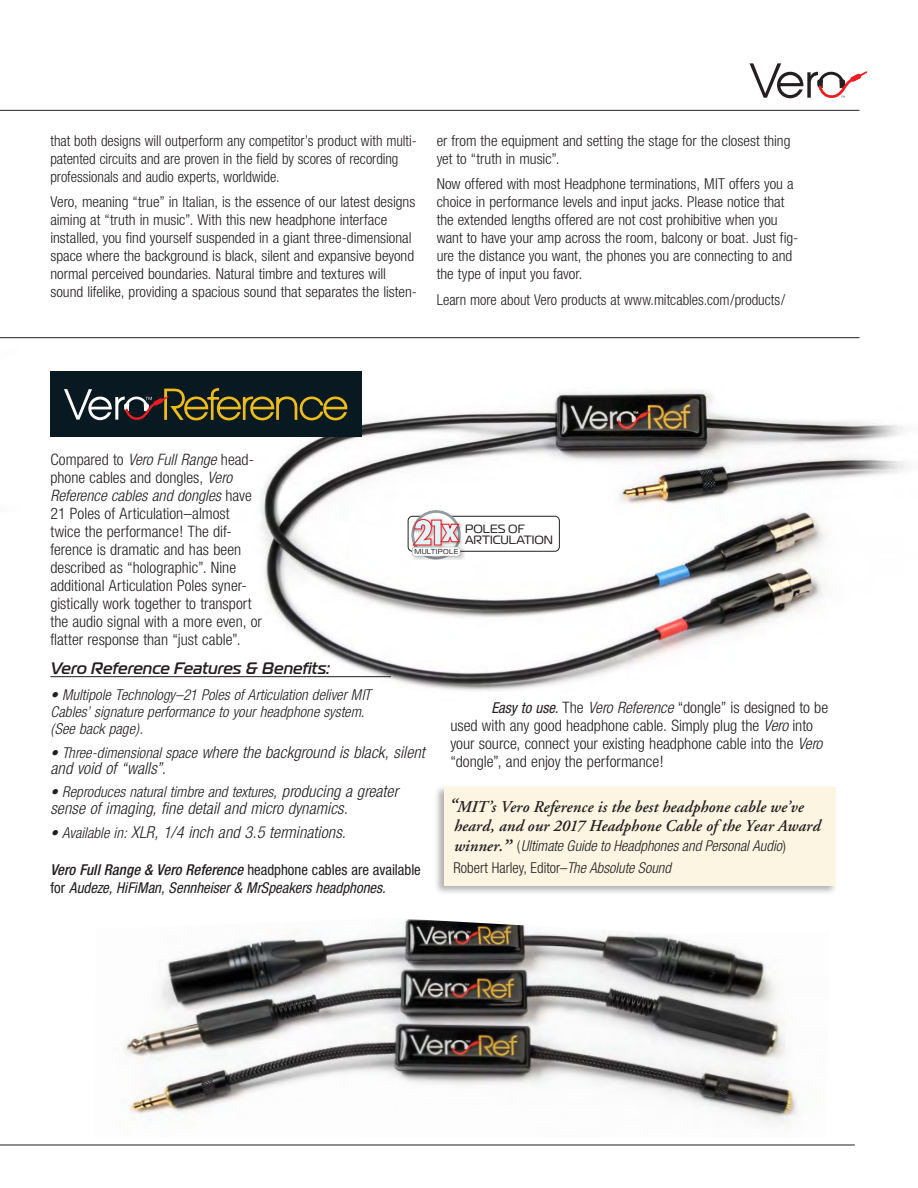
<style>
.page{position:relative;width:918px;height:1188px;background:#fff}
.page>*{position:absolute;margin:0;border:0;box-sizing:border-box;transform-origin:0 0}
.t1{font:800 condensed 33.75px "Futura";color:#e1f4fc}
.t2{font:800 condensed 33px "Futura";color:#e1f4fc}
.F_Bs_body_Style_para{font:italic 300 condensed 16.5px/16.5px "Helvetica Neue";letter-spacing:.005em;color:#231f20}
.t3{font:italic 600 16.5px/19.5px "Adobe Garamond";letter-spacing:.005em;color:#231f20}
.F_Bs_heder_para_2013{font:italic 500 16.5px "Magistral";letter-spacing:.01em;color:#231f20}
.body_Style_para{font:300 condensed 15.75px/18px "Helvetica Neue";color:#231f20}
.body_copy_para_2013{font:300 condensed 15px/18px "Helvetica Neue";color:#231f20}
.F_Bs_body_Style_para-2{font:italic 300 condensed 15px/17.2px "Helvetica Neue";letter-spacing:.005em;color:#231f20}
.body_Style_para-2{font:italic 500 condensed 15px "Helvetica Neue";letter-spacing:.005em;color:#231f20}
.body_Style_para-3{font:italic condensed 15px "Helvetica Neue";color:#231f20}
.t4{font:12px/11.4px "Magistral";color:#231f20}
.t5{font:7.2px "Magistral";letter-spacing:.04em;color:#231f20}
.s1{font-style:italic}
.s2{font-size:15px}
.s3{font-size:16.5px}
.s4{font-weight:400;font-style:italic;font-size:15px}
.s5{font-size:19.5px}
.s6{font-family:"Adobe Garamond";font-weight:600;font-stretch:normal;font-size:16.5px}
.s7{font-family:"Adobe Garamond";font-weight:600;font-stretch:normal;font-size:21px}
.s8{font-style:normal}
.s9{font-weight:400;font-style:normal}
</style>
<div class="page">
<hr style="left:0;top:1145px;width:855px;height:1px;background:#231f20">
<hr style="left:0;top:110px;width:860px;height:1px;background:#231f20">
<img style="left:212px;top:390px;width:695px;height:301px">
<img style="left:124px;top:919px;width:674px;height:204px">
<svg style="left:750px;top:63px;width:117px;height:36px"></svg>
<div style="left:51px;top:372px;width:311px;height:65px;background:#091922"></div>
<svg style="left:64px;top:388px;width:284px;height:33px"></svg>
<div style="left:434px;top:785px;width:404px;height:110px;background:#231f20;opacity:.35"></div>
<div style="left:444px;top:787px;width:392px;height:98px;background:#fbf5e1"></div>
<hr style="left:50px;top:676px;width:341px;height:1px;background:#231f20">
<div style="left:408px;top:516px;width:151px;height:35px;background:#fff;border-radius:4px"></div>
<div style="left:408px;top:516px;width:152px;height:35px;border:1px solid #231f20;border-radius:4px"></div>
<img style="left:409px;top:509px;width:57px;height:53px">
<svg style="left:412px;top:519px;width:48px;height:27px"></svg>
<hr style="left:0;top:337px;width:860px;height:1px;background:#231f20">
<p class="body_copy_para_2013" style="left:50px;top:131px;width:368px">that both designs will outperform any competitor’s product with multi&shy;patented circuits and are proven in the field by scores of recording professionals and audio experts, worldwide.</p>
<p class="body_copy_para_2013" style="left:50px;top:193px;width:368px">Vero, meaning “true” in Italian, is the essence of our latest designs aiming at “truth in music”. With this new headphone interface installed, you find yourself suspended in a giant three-dimensional space where the background is black, silent and expansive beyond normal perceived boundaries. Natural timbre and textures will sound lifelike, providing a spacious sound that separates the listen-</p>
<p class="body_copy_para_2013" style="left:437px;top:131px;width:355px">er from the equipment and setting the stage for the closest thing yet to “truth in music”.</p>
<p class="body_copy_para_2013" style="left:437px;top:175px;width:363px">Now offered with most Headphone terminations, MIT offers you a choice in performance levels and input jacks. Please notice that the extended lengths offered are not cost prohibitive when you want to have your amp across the room, balcony or boat. Just fig&shy;ure the distance you want, the phones you are connecting to and the type of input you favor.</p>
<p class="body_copy_para_2013" style="left:437px;top:290px;width:350px">Learn more about Vero products at www.mitcables.com/products/</p>
<p class="body_Style_para" style="left:50px;top:450px;width:213px">Compared to <span class="s1">Vero Full Range</span> head&shy;phone cables and dongles, <span class="s1">Vero Reference cables and dongles</span> have 21 Poles of Articulation–almost twice the performance! The dif&shy;ference is dramatic and has been described as “holographic”. Nine additional Articulation Poles syner&shy;gistically work together to transport the audio signal with a more even, or flatter response than “just cable”.</p>
<p class="F_Bs_heder_para_2013" style="left:50px;top:658px;width:281px">Vero Reference Features &amp; Benefits:</p>
<p class="F_Bs_body_Style_para-2" style="left:50px;top:686px;width:322px">• Multipole Technology–21 Poles of Articulation deliver MIT<br>Cables’ signature performance to your headphone system. (See back page).</p>
<p class="F_Bs_body_Style_para" style="left:50px;top:743px;width:376px"><span class="s2">• Three-dimensional space</span> where the background is black, silent and void of “walls”.</p>
<p class="F_Bs_body_Style_para-2" style="left:50px;top:783px;width:349px">• Reproduces natural timbre and textures<span class="s3">, producing a greater</span></p>
<p class="F_Bs_body_Style_para" style="left:50px;top:800px;width:299px">sense of imaging, fine detail and micro dynamics.</p>
<p class="F_Bs_body_Style_para" style="left:50px;top:824px;width:297px"><span class="s2">• Available in:</span> XLR, 1/4 inch and 3.5 terminations.</p>
<p class="t1" style="left:413px;top:509px;width:22px">2</p>
<p class="t5" style="left:414px;top:547px;width:45px">MULTIPOLE</p>
<p class="t2" style="left:427px;top:510px;width:21px">1</p>
<p class="t2" style="left:441px;top:507px;width:19px">x</p>
<p class="t4" style="left:465px;top:523px;width:89px">POLES OF<br>ARTICULATION</p>
<p class="body_Style_para" style="left:450px;top:699px;width:379px;text-indent:41px"><span class="s4">Easy to use.</span> The <span class="s1">Vero Reference</span> “dongle” is designed to be used with any good headphone cable. Simply plug the <span class="s1">Vero</span> into your source, connect your existing headphone cable into the <span class="s1">Vero </span>“dongle”, and enjoy the performance!</p>
<p class="t3" style="left:453px;top:797px;width:368px;text-indent:-5px"><span class="s5">“</span>MIT’s Vero Reference is the best headphone cable we’ve heard, and our 2017 Headphone Cable of the Year Award</p>
<p class="F_Bs_body_Style_para-2" style="left:453px;top:837px;width:334px"><span class="s6">winner.</span><span class="s7">”</span> <span class="s8">(</span>Ultimate Guide to Headphones and Personal Audio<span class="s8">)</span></p>
<p class="body_Style_para-2" style="left:50px;top:861px;width:372px">Vero Full Range &amp; Vero Reference <span class="s9">headphone cables are available</span></p>
<p class="body_copy_para_2013" style="left:453px;top:859px;width:219px">Robert Harley, Editor–<span class="s1">The Absolute Sound</span></p>
<p class="body_Style_para-3" style="left:50px;top:879px;width:337px"><span class="s8">for</span> Audeze, HiFiMan, Sennheiser &amp; MrSpeakers headphones.</p>
</div>
